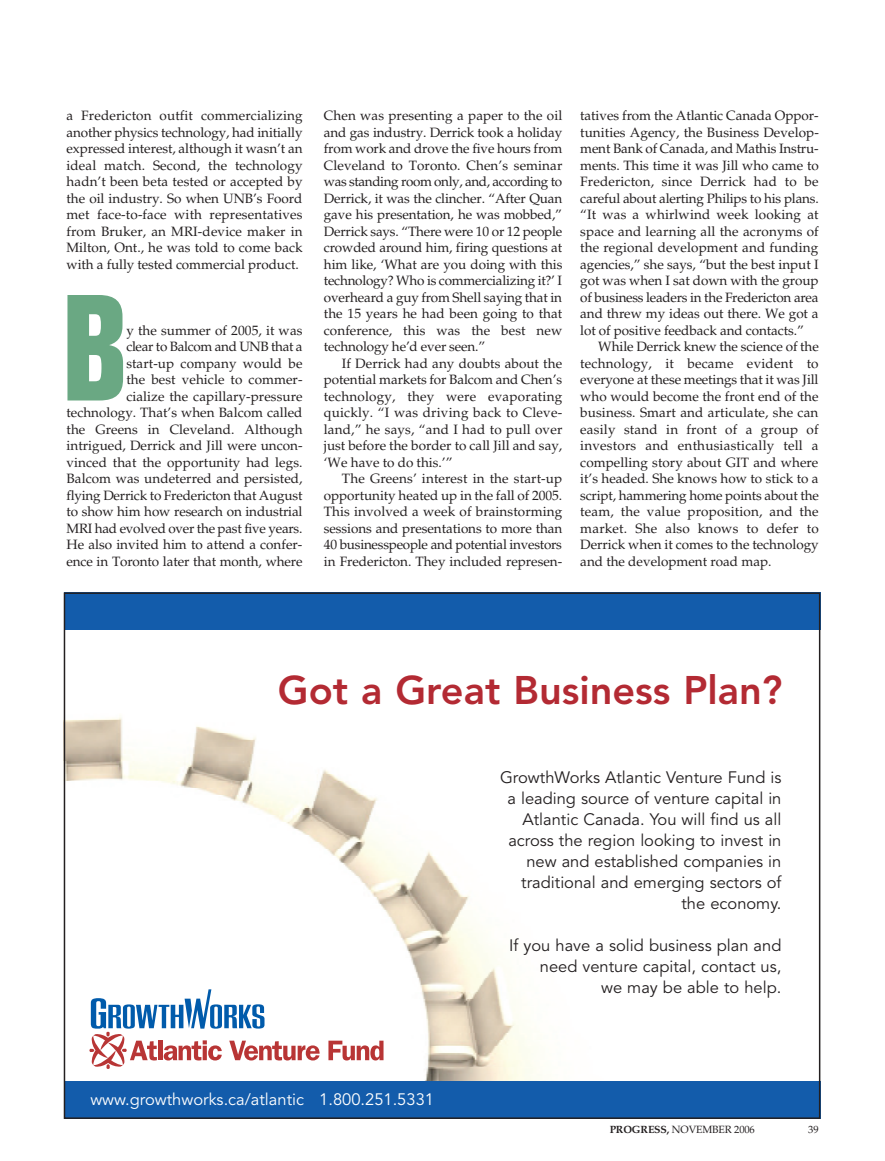
<style>
.page{position:relative;width:885px;height:1161px;background:#fff}
.page>*{position:absolute;margin:0;border:0;box-sizing:border-box;transform-origin:0 0}
.t1{font:700 condensed 147.75px "Folio";color:#6aa883}
.t2{font:39.6px "Avenir Heavy+LAPTBR";color:#b32a33}
.t3{font:16.5px/21px "Avenir Book+COVIAL";color:#231f20;text-align:right}
.t4{font:16.5px "Avenir Book+COVIAL";color:#fff}
.t5{font:13.5px/16.5px "Palatino";color:#231f20;text-align:justify}
.t6{font:10.5px "Palatino";letter-spacing:-.015em;color:#231f20}
.s1{font-weight:700}
</style>
<div class="page">
<img style="left:67px;top:717px;width:478px;height:364px">
<div style="left:64px;top:1081px;width:756px;height:38px;background:#135cab"></div>
<div style="left:64px;top:592px;width:756px;height:38px;background:#135cab"></div>
<svg style="left:328px;top:1041px;width:55px;height:20px"></svg>
<svg style="left:89px;top:989px;width:230px;height:80px"></svg>
<p class="t5" style="left:66px;top:109px;width:238px">a Fredericton outfit commercializing another physics technology, had initially expressed interest, although it wasn’t an ideal match. Second, the technology hadn’t been beta tested or accepted by the oil industry. So when UNB’s Foord met face-to-face with representatives from Bruker, an MRI-device maker in Milton, Ont., he was told to come back with a fully tested commercial product.</p>
<h1 class="t1" style="left:61px;top:295px;width:67px">B</h1>
<p class="t5" style="left:66px;top:323px;width:237px;text-align:right">y the summer of 2005, it was<br>clear to Balcom and UNB that a<br>start-up company would be<br>the best vehicle to commer-<br>cialize the capillary-pressure technology. That’s when Balcom called the Greens in Cleveland. Although intrigued, Derrick and Jill were uncon&shy;vinced that the opportunity had legs.<br>Balcom was undeterred and persisted, flying Derrick to Fredericton that August to show him how research on industrial MRI had evolved over the past five years.<br>He also invited him to attend a confer&shy;ence in Toronto later that month, where</p>
<p class="t5" style="left:324px;top:109px;width:240px">Chen was presenting a paper to the oil and gas industry. Derrick took a holiday from work and drove the five hours from Cleveland to Toronto. Chen’s seminar was standing room only, and, according to Derrick, it was the clincher. “After Quan gave his presentation, he was mobbed,” Derrick says. “There were 10 or 12 people crowded around him, firing questions at him like, ‘What are you doing with this technology? Who is commercializing it?’ I overheard a guy from Shell saying that in the 15 years he had been going to that conference, this was the best new technology he’d ever seen.”</p>
<p class="t5" style="left:324px;top:356px;width:240px;text-indent:18px">If Derrick had any doubts about the potential markets for Balcom and Chen’s technology, they were evaporating quickly. “I was driving back to Cleve&shy;land,” he says, “and I had to pull over just before the border to call Jill and say, ‘We have to do this.’”</p>
<p class="t5" style="left:324px;top:472px;width:240px;text-indent:18px">The Greens’ interest in the start-up opportunity heated up in the fall of 2005.<br>This involved a week of brainstorming sessions and presentations to more than 40 businesspeople and potential investors in Fredericton. They included represen-</p>
<p class="t5" style="left:580px;top:109px;width:240px">tatives from the Atlantic Canada Oppor&shy;tunities Agency, the Business Develop&shy;ment Bank of Canada, and Mathis Instru&shy;ments. This time it was Jill who came to Fredericton, since Derrick had to be careful about alerting Philips to his plans. “It was a whirlwind week looking at space and learning all the acronyms of the regional development and funding agencies,” she says, “but the best input I got was when I sat down with the group of business leaders in the Fredericton area and threw my ideas out there. We got a lot of positive feedback and contacts.”</p>
<p class="t5" style="left:580px;top:340px;width:240px;text-indent:18px">While Derrick knew the science of the technology, it became evident to everyone at these meetings that it was Jill who would become the front end of the business. Smart and articulate, she can easily stand in front of a group of investors and enthusiastically tell a compelling story about GIT and where it’s headed. She knows how to stick to a script, hammering home points about the team, the value proposition, and the market. She also knows to defer to Derrick when it comes to the technology and the development road map.</p>
<h2 class="t2" style="left:278px;top:674px;width:506px">Got a Great Business Plan?</h2>
<p class="t4" style="left:90px;top:1093px;width:345px">www.growthworks.ca/atlantic 1.800.251.5331</p>
<p class="t3" style="left:500px;top:769px;width:283px">GrowthWorks Atlantic Venture Fund is a leading source of venture capital in Atlantic Canada. You will find us all across the region looking to invest in new and established companies in traditional and emerging sectors of the economy.</p>
<p class="t3" style="left:509px;top:937px;width:273px">If you have a solid business plan and need venture capital, contact us,<br>we may be able to help.</p>
<p class="t6" style="left:609px;top:1125px;width:146px"><span class="s1">PROGRESS,</span> NOVEMBER 2006</p>
<p class="t6" style="left:807px;top:1125px;width:12px">39</p>
</div>
